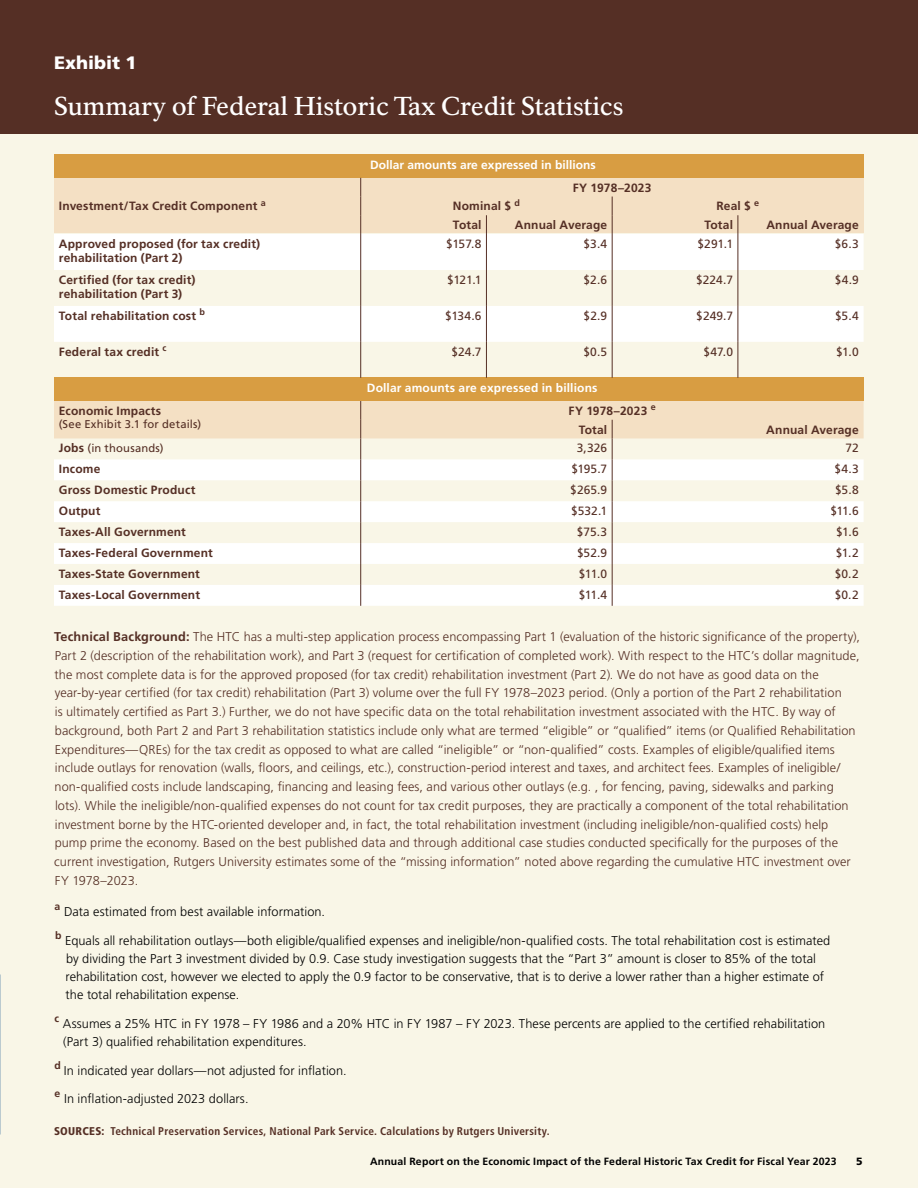
<style>
.page{position:relative;width:918px;height:1188px;background:#f9f6e7}
.page>*{position:absolute;margin:0;border:0;box-sizing:border-box;transform-origin:0 0}
.Table_Titles{font:500 25.5px "NPS Rawlinson OT";letter-spacing:-.005em;color:#fff}
.t1{font:900 18px "Frutiger LT Std";color:#fff}
.Paragraph_Frutiger_8_5_12_5{font:300 12.75px/18.8px "Frutiger LT Std";letter-spacing:.005em;color:#552f25}
.Paragraph_Frutiger_8_5_12_5-2{font:300 12.75px/18px "Frutiger LT Std";letter-spacing:.005em;color:#000}
.t2{font:700 12px/14.4px "Frutiger LT Std";letter-spacing:.015em;color:#552f25}
.t3{font:12px "Frutiger LT Std";color:#552f25}
.t4{font:700 12px "Frutiger LT Std";letter-spacing:.005em;color:#fff}
.Footnotes{font:700 condensed 11.25px "Frutiger LT Std";letter-spacing:.02em;color:#552f25}
.t5{font:11.25px "Frutiger LT Std";letter-spacing:.015em;color:#552f25}
.t6{font:700 10.5px "Frutiger LT Std";letter-spacing:.02em;color:#000}
.Paragraph_Frutiger_8_5_12_5-3{font:700 10.5px "Frutiger LT Std";color:#552f25}
.t7{font:900 10.5px "Frutiger LT Std";color:#000}
.s1{font-weight:700;font-size:12px}
.s2{font-weight:700}
.s3{font-weight:900}
</style>
<div class="page">
<div style="left:0;top:0;width:918px;height:134px;background:#552f25"></div>
<div style="left:54px;top:154px;width:810px;height:24px;background:#d89d42"></div>
<div style="left:54px;top:178px;width:810px;height:55px;background:#f4e0c4"></div>
<svg style="left:54px;top:234px;width:810px;height:144px"></svg>
<div style="left:54px;top:378px;width:810px;height:23px;background:#d89d42"></div>
<hr style="left:360px;top:234px;width:1px;height:36px;background:#552f25">
<hr style="left:360px;top:270px;width:1px;height:36px;background:#552f25">
<hr style="left:360px;top:306px;width:1px;height:36px;background:#552f25">
<hr style="left:360px;top:342px;width:1px;height:36px;background:#552f25">
<hr style="left:486px;top:234px;width:1px;height:36px;background:#552f25">
<hr style="left:486px;top:270px;width:1px;height:36px;background:#552f25">
<hr style="left:486px;top:306px;width:1px;height:36px;background:#552f25">
<hr style="left:486px;top:342px;width:1px;height:36px;background:#552f25">
<hr style="left:612px;top:234px;width:1px;height:36px;background:#552f25">
<hr style="left:612px;top:270px;width:1px;height:36px;background:#552f25">
<hr style="left:612px;top:306px;width:1px;height:36px;background:#552f25">
<hr style="left:612px;top:342px;width:1px;height:36px;background:#552f25">
<hr style="left:738px;top:234px;width:1px;height:36px;background:#552f25">
<hr style="left:738px;top:270px;width:1px;height:36px;background:#552f25">
<hr style="left:738px;top:306px;width:1px;height:36px;background:#552f25">
<hr style="left:738px;top:342px;width:1px;height:36px;background:#552f25">
<svg style="left:360px;top:178px;width:1px;height:56px"></svg>
<svg style="left:486px;top:215px;width:1px;height:19px"></svg>
<svg style="left:612px;top:197px;width:1px;height:37px"></svg>
<svg style="left:738px;top:215px;width:1px;height:19px"></svg>
<svg style="left:54px;top:401px;width:810px;height:205px"></svg>
<p class="t1" style="left:54px;top:52px;width:84px">Exhibit 1</p>
<h2 class="Table_Titles" style="left:54px;top:91px;width:571px">Summary of Federal Historic Tax Credit Statistics</h2>
<p class="t4" style="left:370px;top:158px;width:227px">Dollar amounts are expressed in billions</p>
<p class="t2" style="left:573px;top:180px;width:80px">FY 1978–2023</p>
<p class="t2" style="left:59px;top:199px;width:209px">Investment/Tax Credit Component <sup>a</sup></p>
<p class="t2" style="left:453px;top:199px;width:69px">Nominal $ <sup>d</sup></p>
<p class="t2" style="left:717px;top:199px;width:44px">Real $ <sup>e</sup></p>
<p class="t2" style="left:453px;top:218px;width:30px">Total</p>
<p class="t2" style="left:515px;top:218px;width:94px">Annual Average</p>
<p class="t2" style="left:704px;top:218px;width:30px">Total</p>
<p class="t2" style="left:766px;top:218px;width:94px">Annual Average</p>
<p class="t2" style="left:59px;top:237px;width:203px">Approved proposed (for tax credit) rehabilitation (Part 2)</p>
<p class="t3" style="left:446px;top:237px;width:37px">$157.8</p>
<p class="t3" style="left:584px;top:237px;width:25px">$3.4</p>
<p class="t3" style="left:697px;top:237px;width:37px">$291.1</p>
<p class="t3" style="left:835px;top:237px;width:26px">$6.3</p>
<p class="t2" style="left:59px;top:273px;width:138px">Certified (for tax credit) rehabilitation (Part 3)</p>
<p class="t3" style="left:447px;top:273px;width:36px">$121.1</p>
<p class="t3" style="left:584px;top:273px;width:25px">$2.6</p>
<p class="t3" style="left:696px;top:273px;width:39px">$224.7</p>
<p class="t3" style="left:835px;top:273px;width:25px">$4.9</p>
<p class="t2" style="left:59px;top:308px;width:147px">Total rehabilitation cost <sup>b</sup></p>
<p class="t3" style="left:445px;top:309px;width:38px">$134.6</p>
<p class="t3" style="left:584px;top:309px;width:25px">$2.9</p>
<p class="t3" style="left:696px;top:309px;width:38px">$249.7</p>
<p class="t3" style="left:835px;top:309px;width:25px">$5.4</p>
<p class="t2" style="left:59px;top:344px;width:109px">Federal tax credit <sup>c</sup></p>
<p class="t3" style="left:451px;top:344px;width:32px">$24.7</p>
<p class="t3" style="left:584px;top:344px;width:25px">$0.5</p>
<p class="t3" style="left:704px;top:344px;width:31px">$47.0</p>
<p class="t3" style="left:836px;top:344px;width:24px">$1.0</p>
<p class="t4" style="left:367px;top:380px;width:232px">Dollar amounts are expressed in billions</p>
<p class="t2" style="left:59px;top:404px;width:104px">Economic Impacts</p>
<p class="t5" style="left:59px;top:418px;width:144px">(See Exhibit 3.1 for details)</p>
<p class="t2" style="left:569px;top:404px;width:89px">FY 1978–2023 <sup>e</sup></p>
<p class="t2" style="left:579px;top:422px;width:30px">Total</p>
<p class="t2" style="left:766px;top:422px;width:94px">Annual Average</p>
<p class="t5" style="left:59px;top:442px;width:106px"><span class="s1">Jobs</span> (in thousands)</p>
<p class="t3" style="left:577px;top:441px;width:32px">3,326</p>
<p class="t3" style="left:845px;top:441px;width:15px">72</p>
<p class="t2" style="left:59px;top:462px;width:43px">Income</p>
<p class="t3" style="left:571px;top:462px;width:37px">$195.7</p>
<p class="t3" style="left:834px;top:462px;width:26px">$4.3</p>
<p class="t2" style="left:59px;top:483px;width:138px">Gross Domestic Product</p>
<p class="t3" style="left:570px;top:483px;width:38px">$265.9</p>
<p class="t3" style="left:835px;top:483px;width:25px">$5.8</p>
<p class="t2" style="left:59px;top:504px;width:43px">Output</p>
<p class="t3" style="left:571px;top:504px;width:38px">$532.1</p>
<p class="t3" style="left:830px;top:504px;width:30px">$11.6</p>
<p class="t2" style="left:59px;top:525px;width:129px">Taxes-All Government</p>
<p class="t3" style="left:577px;top:525px;width:32px">$75.3</p>
<p class="t3" style="left:836px;top:525px;width:24px">$1.6</p>
<p class="t2" style="left:59px;top:546px;width:155px">Taxes-Federal Government</p>
<p class="t3" style="left:577px;top:546px;width:32px">$52.9</p>
<p class="t3" style="left:836px;top:546px;width:24px">$1.2</p>
<p class="t2" style="left:59px;top:567px;width:143px">Taxes-State Government</p>
<p class="t3" style="left:579px;top:567px;width:30px">$11.0</p>
<p class="t3" style="left:835px;top:567px;width:26px">$0.2</p>
<p class="t2" style="left:59px;top:587px;width:143px">Taxes-Local Government</p>
<p class="t3" style="left:579px;top:588px;width:30px">$11.4</p>
<p class="t3" style="left:835px;top:588px;width:26px">$0.2</p>
<p class="Paragraph_Frutiger_8_5_12_5" style="left:54px;top:627px;width:808px"><span class="s2">Technical Background:</span> The HTC has a multi-step application process encompassing Part 1 (evaluation of the historic significance of the property), Part 2 (description of the rehabilitation work), and Part 3 (request for certification of completed work). With respect to the HTC’s dollar magnitude, the most complete data is for the approved proposed (for tax credit) rehabilitation investment (Part 2). We do not have as good data on the year-by-year certified (for tax credit) rehabilitation (Part 3) volume over the full FY 1978–2023 period. (Only a portion of the Part 2 rehabilitation<br>is ultimately certified as Part 3.) Further, we do not have specific data on the total rehabilitation investment associated with the HTC. By way of background, both Part 2 and Part 3 rehabilitation statistics include only what are termed “eligible” or “qualified” items (or Qualified Rehabilitation Expenditures—QREs) for the tax credit as opposed to what are called “ineligible” or “non-qualified” costs. Examples of eligible/qualified items include outlays for renovation (walls, floors, and ceilings, etc.), construction-period interest and taxes, and architect fees. Examples of ineligible/ non-qualified costs include landscaping, financing and leasing fees, and various other outlays (e.g. , for fencing, paving, sidewalks and parking lots). While the ineligible/non-qualified expenses do not count for tax credit purposes, they are practically a component of the total rehabilitation investment borne by the HTC-oriented developer and, in fact, the total rehabilitation investment (including ineligible/non-qualified costs) help pump prime the economy. Based on the best published data and through additional case studies conducted specifically for the purposes of the current investigation, Rutgers University estimates some of the “missing information” noted above regarding the cumulative HTC investment over FY 1978–2023.</p>
<p class="Paragraph_Frutiger_8_5_12_5-3" style="left:55px;top:900px;width:7px">a</p>
<p class="Paragraph_Frutiger_8_5_12_5-2" style="left:64px;top:903px;width:263px">Data estimated from best available information.</p>
<p class="Paragraph_Frutiger_8_5_12_5-3" style="left:55px;top:929px;width:8px">b</p>
<p class="Paragraph_Frutiger_8_5_12_5-2" style="left:65px;top:932px;width:767px">Equals all rehabilitation outlays—both eligible/qualified expenses and ineligible/non-qualified costs. The total rehabilitation cost is estimated by dividing the Part 3 investment divided by 0.9. Case study investigation suggests that the “Part 3” amount is closer to 85% of the total rehabilitation cost, however we elected to apply the 0.9 factor to be conservative, that is to derive a lower rather than a higher estimate of the total rehabilitation expense.</p>
<p class="Paragraph_Frutiger_8_5_12_5-3" style="left:55px;top:1012px;width:6px">c</p>
<p class="Paragraph_Frutiger_8_5_12_5-2" style="left:63px;top:1015px;width:764px">Assumes a 25% HTC in FY 1978 – FY 1986 and a 20% HTC in FY 1987 – FY 2023. These percents are applied to the certified rehabilitation (Part 3) qualified rehabilitation expenditures.</p>
<p class="Paragraph_Frutiger_8_5_12_5-3" style="left:55px;top:1059px;width:8px">d</p>
<p class="Paragraph_Frutiger_8_5_12_5-2" style="left:64px;top:1061px;width:284px">In indicated year dollars—not adjusted for inflation.</p>
<p class="Paragraph_Frutiger_8_5_12_5-3" style="left:55px;top:1088px;width:7px">e</p>
<p class="Paragraph_Frutiger_8_5_12_5-2" style="left:64px;top:1090px;width:186px">In inflation-adjusted 2023 dollars.</p>
<p class="Footnotes" style="left:54px;top:1124px;width:497px"><span class="s3">SOURCES:</span> Technical Preservation Services, National Park Service. Calculations by Rutgers University.</p>
<p class="t6" style="left:370px;top:1156px;width:468px">Annual Report on the Economic Impact of the Federal Historic Tax Credit for Fiscal Year 2023</p>
<p class="t7" style="left:856px;top:1155px;width:8px">5</p>
</div>
